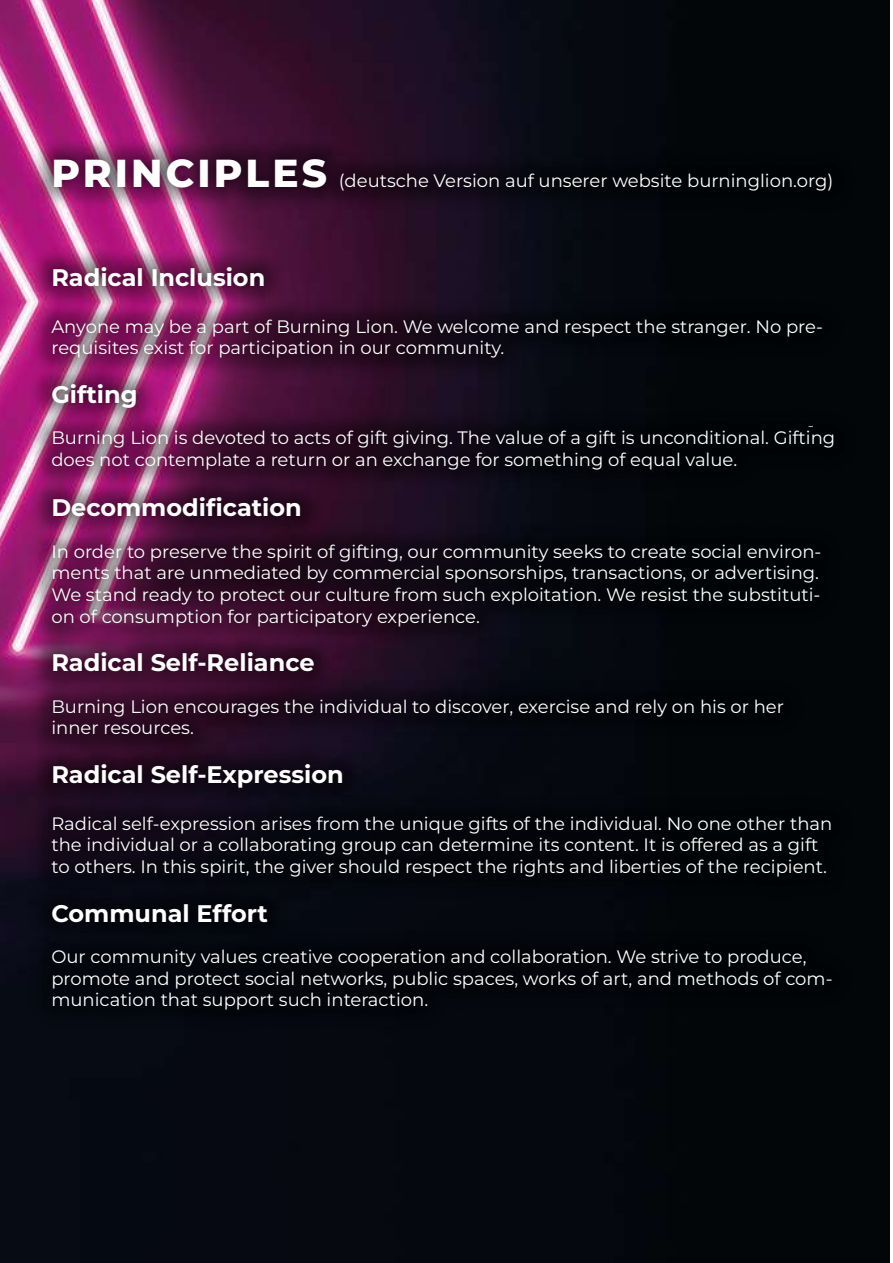
<style>
.page{position:relative;width:893px;height:1263px;background:#fff}
.page>*{position:absolute;margin:0;border:0;box-sizing:border-box;transform-origin:0 0}
.t1{font:800 39px "Montserrat";letter-spacing:.08em;color:#fff}
.t2{font:700 24px "Montserrat";color:#fff}
.t3{font:18px/21.6px "Montserrat";color:#fff}
.t4{font:16.5px "Montserrat";color:#efedea}
</style>
<div class="page">
<img style="left:0;top:0;width:890px;height:1263px">
<img style="left:23px;top:129px;width:838px;height:1106px">
<img style="left:35px;top:138px;width:822px;height:1097px">
<h1 class="t1" style="left:51px;top:147px;width:277px">PRINCIPLES</h1>
<p class="t3" style="left:339px;top:169px;width:496px">(deutsche Version auf unserer website burninglion.org)</p>
<h2 class="t2" style="left:51px;top:262px;width:215px">Radical Inclusion</h2>
<p class="t3" style="left:51px;top:315px;width:773px">Anyone may be a part of Burning Lion. We welcome and respect the stranger. No pre&shy;requisites exist for participation in our community.</p>
<h2 class="t2" style="left:51px;top:379px;width:88px">Gifting</h2>
<p class="t3" style="left:51px;top:427px;width:785px">Burning Lion is devoted to acts of gift giving. The value of a gift is unconditional. Gifting does not contemplate a return or an exchange for something of equal value.</p>
<h2 class="t2" style="left:51px;top:492px;width:252px">Decommodification</h2>
<p class="t3" style="left:51px;top:540px;width:771px">In order to preserve the spirit of gifting, our community seeks to create social environ&shy;ments that are unmediated by commercial sponsorships, transactions, or advertising.<br>We stand ready to protect our culture from such exploitation. We resist the substituti&shy;on of consumption for participatory experience.</p>
<h2 class="t2" style="left:51px;top:647px;width:265px">Radical Self-Reliance</h2>
<p class="t3" style="left:51px;top:695px;width:734px">Burning Lion encourages the individual to discover, exercise and rely on his or her inner resources.</p>
<h2 class="t2" style="left:51px;top:758px;width:294px">Radical Self-Expression</h2>
<p class="t3" style="left:51px;top:812px;width:782px">Radical self-expression arises from the unique gifts of the individual. No one other than the individual or a collaborating group can determine its content. It is offered as a gift to others. In this spirit, the giver should respect the rights and liberties of the recipient.</p>
<h2 class="t2" style="left:51px;top:897px;width:218px">Communal Effort</h2>
<p class="t3" style="left:51px;top:945px;width:783px">Our community values creative cooperation and collaboration. We strive to produce, promote and protect social networks, public spaces, works of art, and methods of com&shy;munication that support such interaction.</p>
<p class="t4" style="left:808px;top:414px;width:8px">-</p>
</div>
